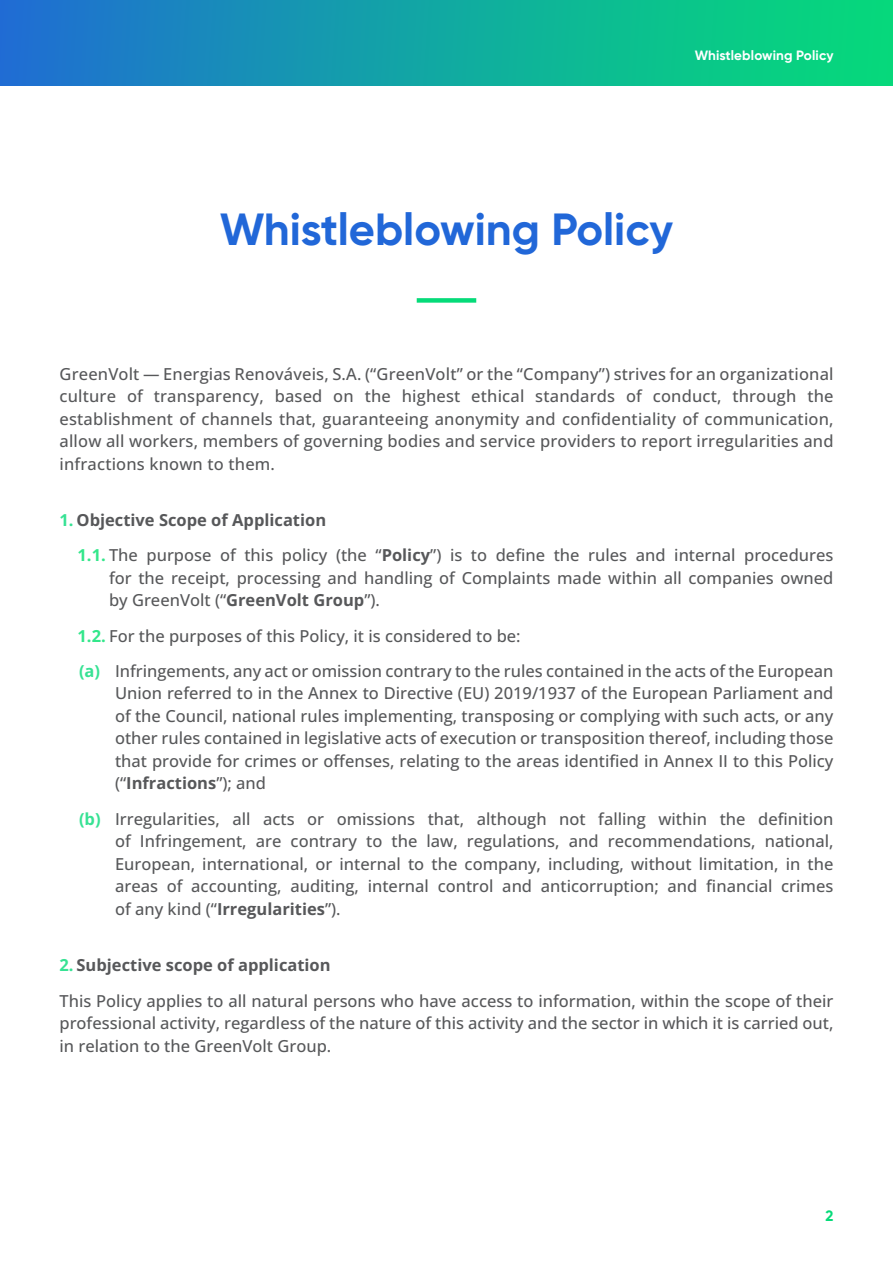
<style>
.page{position:relative;width:893px;height:1263px;background:#fff}
.page>*{position:absolute;margin:0;border:0;box-sizing:border-box;transform-origin:0 0}
.Titulo_Niv1{font:700 45px "Gilroy";color:#2167d8}
.Texto{font:500 16.5px/22.5px "Open Sans";color:#57585a;text-align:justify}
.t1{font:700 16.5px "Open Sans";color:#57585a}
.t2{font:700 15px "Gilroy";color:#05db79}
.t3{font:700 13.5px "Gilroy";letter-spacing:.01em;color:#fff}
.s1{color:#37e294}
.s2{font-weight:700;color:#33e78b}
.s3{font-weight:700}
.s4{font-weight:700;color:#37e294}
</style>
<div class="page">
<div style="left:0;top:0;width:893px;height:85px;background:linear-gradient(to right,#1f70d1,#04df76)"></div>
<div style="left:417px;top:298px;width:59px;height:5px;background:#05db79"></div>
<p class="t3" style="left:695px;top:46px;width:140px">Whistleblowing Policy</p>
<p class="Titulo_Niv1" style="left:220px;top:201px;width:455px">Whistleblowing Policy</p>
<p class="Texto" style="left:60px;top:362px;width:776px">GreenVolt — Energias Renováveis, S.A. (“GreenVolt” or the “Company”) strives for an organizational culture of transparency, based on the highest ethical standards of conduct, through the establishment of channels that, guaranteeing anonymity and confidentiality of communication, allow all workers, members of governing bodies and service providers to report irregularities and infractions known to them.</p>
<p class="t1" style="left:60px;top:509px;width:268px"><span class="s1">1.</span> Objective Scope of Application</p>
<p class="Texto" style="left:109px;top:544px;width:726px;text-indent:-31px"><span class="s2">1.1.</span> The purpose of this policy (the “<span class="s3">Policy</span>”) is to define the rules and internal procedures for the receipt, processing and handling of Complaints made within all companies owned by GreenVolt (“<span class="s3">GreenVolt Group</span>”).</p>
<p class="Texto" style="left:78px;top:624px;width:445px"><span class="s2">1.2.</span> For the purposes of this Policy, it is considered to be:</p>
<p class="Texto" style="left:115px;top:659px;width:720px;text-indent:-36px"><span class="s4">(a)</span> Infringements, any act or omission contrary to the rules contained in the acts of the European Union referred to in the Annex to Directive (EU) 2019/1937 of the European Parliament and of the Council, national rules implementing, transposing or complying with such acts, or any other rules contained in legislative acts of execution or transposition thereof, including those that provide for crimes or offenses, relating to the areas identified in Annex II to this Policy (“<span class="s3">Infractions</span>”); and</p>
<p class="Texto" style="left:115px;top:807px;width:720px;text-indent:-36px"><span class="s4">(b)</span> Irregularities, all acts or omissions that, although not falling within the definition of Infringement, are contrary to the law, regulations, and recommendations, national, European, international, or internal to the company, including, without limitation, in the areas of accounting, auditing, internal control and anticorruption; and financial crimes of any kind (“<span class="s3">Irregularities</span>”).</p>
<p class="t1" style="left:60px;top:954px;width:273px"><span class="s1">2.</span> Subjective scope of application</p>
<p class="Texto" style="left:60px;top:989px;width:775px">This Policy applies to all natural persons who have access to information, within the scope of their professional activity, regardless of the nature of this activity and the sector in which it is carried out, in relation to the GreenVolt Group.</p>
<p class="t2" style="left:825px;top:1206px;width:9px">2</p>
</div>
